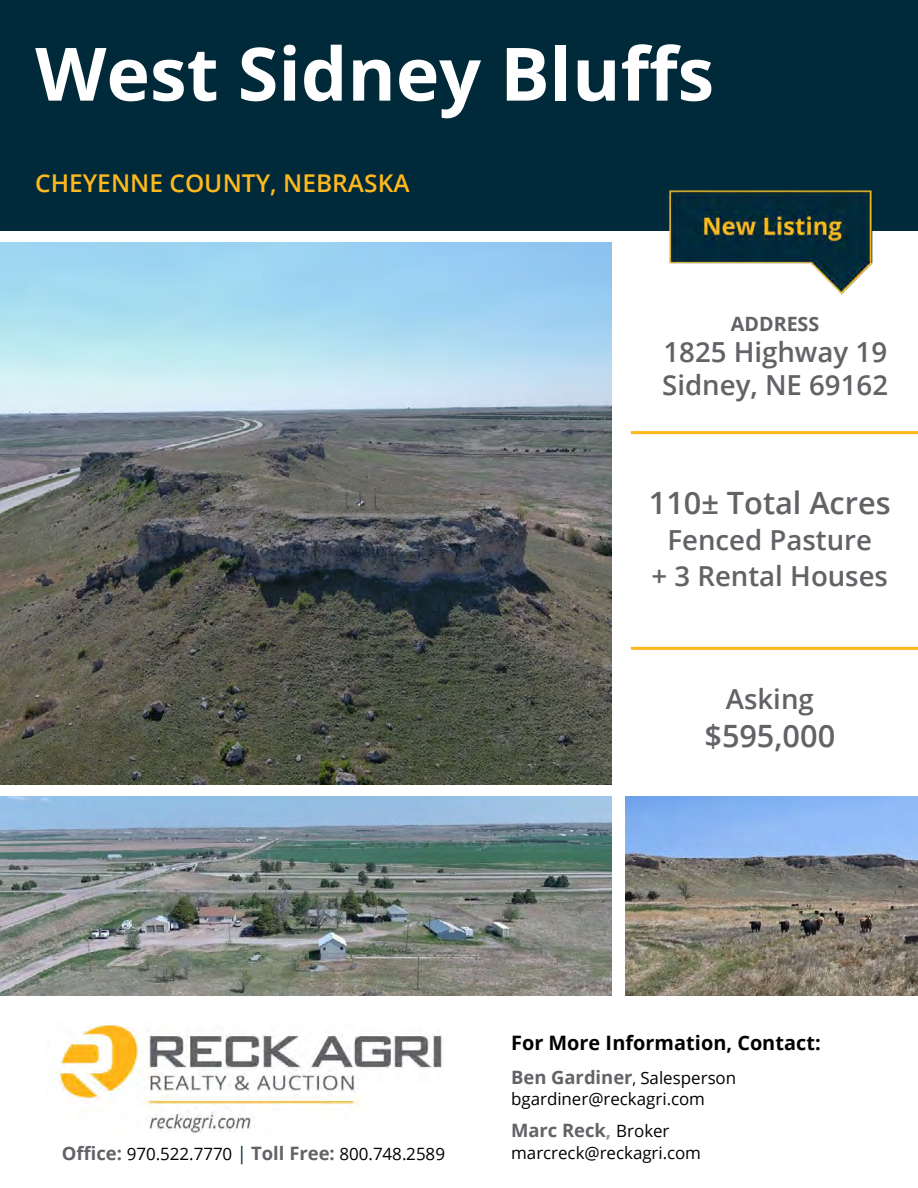
<style>
.page{position:relative;width:918px;height:1188px;background:#fff}
.page>*{position:absolute;margin:0;border:0;box-sizing:border-box;transform-origin:0 0}
.t1{font:700 73.65px "Open Sans";color:#fff}
.t2{font:600 30.75px "Open Sans";color:#626366}
.t3{font:600 27.6px/35.7px "Open Sans";color:#626366;text-align:center}
.t4{font:600 24.45px "Open Sans";color:#ffb81d}
.t5{font:700 19.95px "Open Sans";color:#000}
.t6{font:700 19.65px "Open Sans";color:#626366}
.t7{font:700 18.45px "Open Sans";color:#626366}
.t8{font:16.95px "Open Sans";color:#000}
.s1{font-weight:700;font-size:18.45px;color:#626366}
.s2{font-size:18.45px;color:#002a39}
.s3{font-weight:400;font-size:15.3px;color:#000}
.s4{font-weight:400;font-size:16.95px;color:#000}
.s5{color:#939598}
</style>
<div class="page">
<img style="left:0;top:797px;width:612px;height:198px">
<img style="left:0;top:243px;width:612px;height:542px">
<div style="left:0;top:0;width:918px;height:231px;background:#002a39"></div>
<hr style="left:631px;top:431px;width:287px;height:3px;background:#ffb81d">
<hr style="left:631px;top:647px;width:287px;height:3px;background:#ffb81d">
<img style="left:625px;top:797px;width:293px;height:198px">
<img style="left:46px;top:1022px;width:396px;height:111px">
<img style="left:669px;top:190px;width:204px;height:104px">
<h1 class="t1" style="left:35px;top:22px;width:680px">West Sidney Bluffs</h1>
<h3 class="t4" style="left:35px;top:167px;width:376px">CHEYENNE COUNTY, NEBRASKA</h3>
<p class="t6" style="left:731px;top:310px;width:90px">ADDRESS</p>
<h3 class="t3" style="left:662px;top:335px;width:227px;line-height:32.7px;text-align:left">1825 Highway 19<br>Sidney, NE 69162</h3>
<h2 class="t2" style="left:649px;top:482px;width:243px">110± Total Acres</h2>
<h3 class="t3" style="left:651px;top:522px;width:238px">Fenced Pasture<br>+ 3 Rental Houses</h3>
<h3 class="t3" style="left:726px;top:681px;width:90px">Asking</h3>
<h2 class="t2" style="left:704px;top:715px;width:132px">$595,000</h2>
<p class="t8" style="left:62px;top:1142px;width:385px"><span class="s1">Office:</span> 970.522.7770 <span class="s2">|</span> <span class="s1">Toll Free:</span> 800.748.2589</p>
<p class="t5" style="left:511px;top:1029px;width:311px">For More Information, Contact:</p>
<p class="t7" style="left:511px;top:1064px;width:227px">Ben Gardiner<span class="s3">,</span> <span class="s4">Salesperson</span></p>
<p class="t8" style="left:511px;top:1087px;width:195px">bgardiner@reckagri.com</p>
<p class="t7" style="left:511px;top:1117px;width:160px">Marc Reck<span class="s5">,</span> <span class="s4">Broker</span></p>
<p class="t8" style="left:511px;top:1141px;width:191px">marcreck@reckagri.com</p>
</div>
